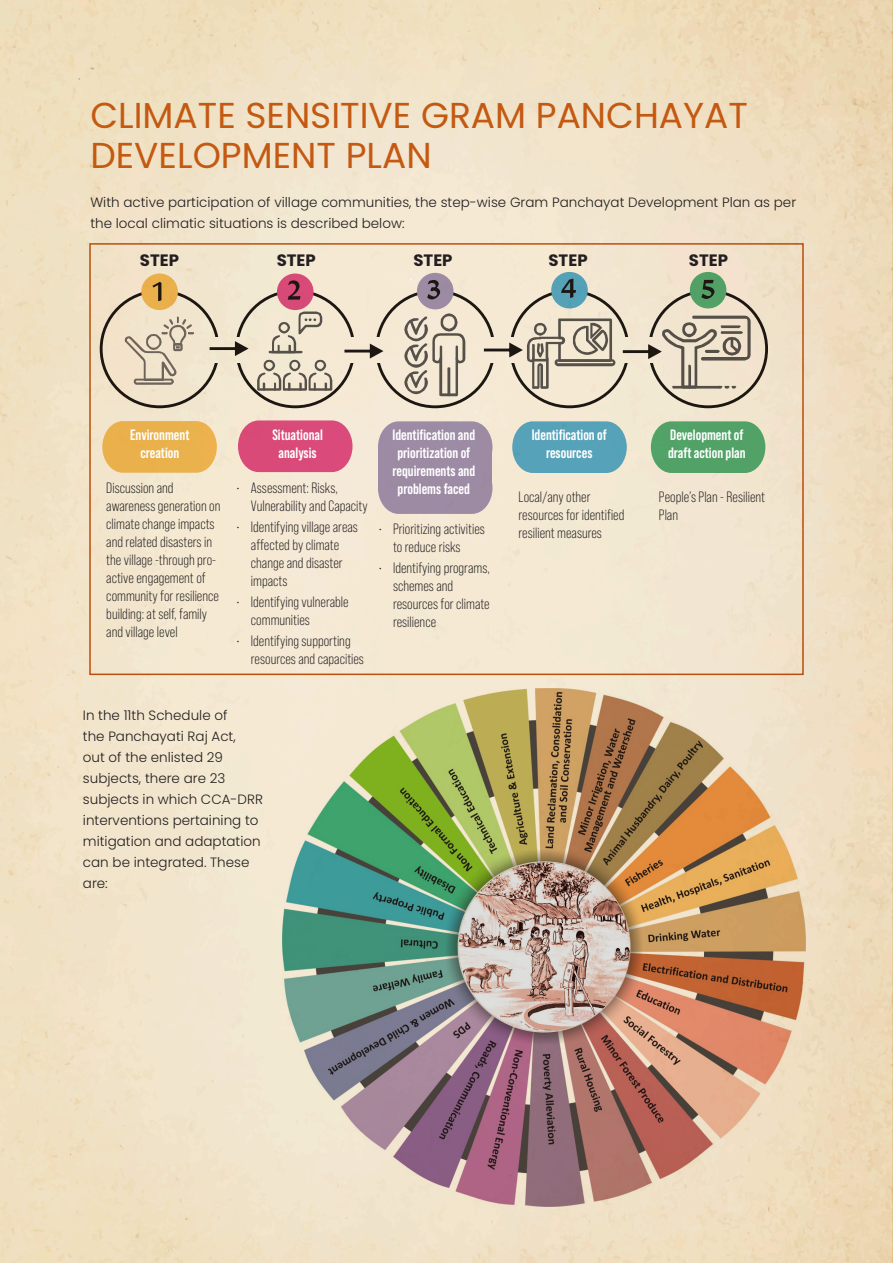
<style>
.page{position:relative;width:893px;height:1263px;background:#fff}
.page>*{position:absolute;margin:0;border:0;box-sizing:border-box;transform-origin:0 0}
.t1{font:36px/40.5px "Poppins";color:#c45911}
.t2{font:700 16.5px "Poppins";color:#231f20}
.t3{font:15px/18px "Bebas Neue Pro";color:#231f20}
.t4{font:700 15px/18px "Bebas Neue Pro";color:#fff;text-align:center}
.t5{font:300 13.5px/21px "Poppins";color:#231f20}
</style>
<div class="page">
<img style="left:0;top:0;width:893px;height:1263px">
<svg style="left:102px;top:421px;width:115px;height:52px;background:#eab557"></svg>
<svg style="left:238px;top:420px;width:114px;height:52px;background:#dc5780"></svg>
<svg style="left:378px;top:421px;width:114px;height:93px;background:#a493a8"></svg>
<svg style="left:512px;top:421px;width:115px;height:52px;background:#63a8bb"></svg>
<svg style="left:651px;top:421px;width:114px;height:52px;background:#5ea770"></svg>
<svg style="left:141px;top:273px;width:37px;height:37px"></svg>
<svg style="left:277px;top:273px;width:37px;height:37px"></svg>
<div style="left:417px;top:273px;width:36px;height:36px;background:#9d8ba3;border-radius:50%"></div>
<div style="left:551px;top:272px;width:37px;height:36px;background:#55a2b6;border-radius:50%"></div>
<div style="left:690px;top:272px;width:36px;height:36px;background:#53a067;border-radius:50%"></div>
<div style="left:206px;top:337px;width:459px;height:26px;background:#f5e9d4"></div>
<svg style="left:210px;top:341px;width:39px;height:15px"></svg>
<svg style="left:344px;top:344px;width:39px;height:15px"></svg>
<svg style="left:152px;top:282px;width:9px;height:19px"></svg>
<svg style="left:288px;top:280px;width:12px;height:20px"></svg>
<svg style="left:427px;top:280px;width:13px;height:19px"></svg>
<svg style="left:561px;top:279px;width:15px;height:19px"></svg>
<svg style="left:701px;top:280px;width:13px;height:19px"></svg>
<svg style="left:125px;top:316px;width:69px;height:69px;background:#dacdb8"></svg>
<svg style="left:257px;top:360px;width:75px;height:31px;background:#c5bcaa"></svg>
<svg style="left:269px;top:311px;width:53px;height:42px"></svg>
<svg style="left:404px;top:313px;width:61px;height:83px"></svg>
<svg style="left:484px;top:318px;width:131px;height:71px"></svg>
<svg style="left:623px;top:316px;width:128px;height:73px;background:#cdc2af"></svg>
<div style="left:378px;top:447px;width:114px;height:44px;background:#9d8ba3"></div>
<div style="left:89px;top:243px;width:715px;height:432px;border:2px solid #c45911"></div>
<img style="left:282px;top:688px;width:524px;height:518px">
<p class="t1" style="left:90px;top:95px;width:659px">CLIMATE SENSITIVE GRAM PANCHAYAT<br>DEVELOPMENT PLAN</p>
<p class="t5" style="left:90px;top:192px;width:707px">With active participation of village communities, the step-wise Gram Panchayat Development Plan as per the local climatic situations is described below:</p>
<p class="t2" style="left:140px;top:251px;width:41px">STEP</p>
<p class="t2" style="left:277px;top:251px;width:41px">STEP</p>
<p class="t2" style="left:413px;top:251px;width:41px">STEP</p>
<p class="t2" style="left:548px;top:251px;width:41px">STEP</p>
<p class="t2" style="left:689px;top:251px;width:41px">STEP</p>
<p class="t4" style="left:130px;top:426px;width:61px">Environment creation</p>
<p class="t4" style="left:272px;top:426px;width:52px">Situational analysis</p>
<p class="t4" style="left:392px;top:426px;width:84px">Identification and prioritization of requirements and problems faced</p>
<p class="t4" style="left:532px;top:426px;width:77px">Identification of resources</p>
<p class="t4" style="left:668px;top:426px;width:79px;text-align:left">Development of draft action plan</p>
<p class="t3" style="left:106px;top:479px;width:116px">Discussion and awareness generation on climate change impacts and related disasters in the village -through pro&shy;active engagement of community for resilience building: at self, family and village level</p>
<p class="t3" style="left:251px;top:479px;width:118px;text-indent:-15px">• Assessment: Risks,<br>Vulnerability and Capacity</p>
<p class="t3" style="left:519px;top:488px;width:107px">Local/any other resources for identified resilient measures</p>
<p class="t3" style="left:659px;top:488px;width:108px">People’s Plan - Resilient<br>Plan</p>
<p class="t3" style="left:251px;top:518px;width:109px;text-indent:-15px">• Identifying village areas affected by climate change and disaster impacts</p>
<p class="t3" style="left:251px;top:593px;width:99px;text-indent:-15px">• Identifying vulnerable communities</p>
<p class="t3" style="left:251px;top:632px;width:115px;text-indent:-15px">• Identifying supporting resources and capacities</p>
<p class="t3" style="left:393px;top:520px;width:93px;text-indent:-15px">• Prioritizing activities to reduce risks</p>
<p class="t3" style="left:393px;top:559px;width:98px;text-indent:-15px">• Identifying programs, schemes and resources for climate resilience</p>
<p class="t5" style="left:83px;top:705px;width:182px">In the 11th Schedule of<br>the Panchayati Raj Act,<br>out of the enlisted 29 subjects, there are 23 subjects in which CCA-DRR interventions pertaining to mitigation and adaptation can be integrated. These are:</p>
</div>
